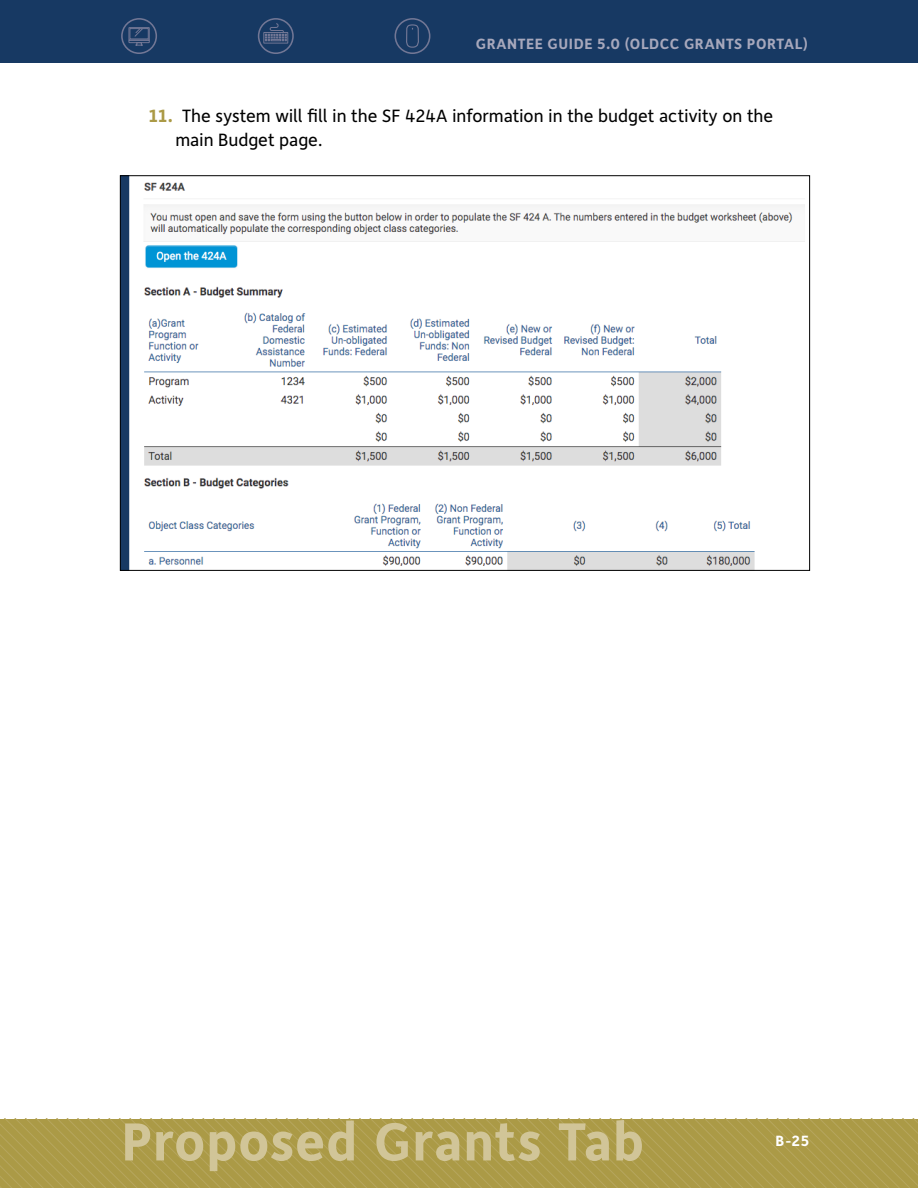
<style>
.page{position:relative;width:918px;height:1188px;background:#fff}
.page>*{position:absolute;margin:0;border:0;box-sizing:border-box;transform-origin:0 0}
.t1{font:700 54px "Depot";letter-spacing:.02em;color:#d1c598}
.t2{font:18px/24px "Depot";color:#000}
.t3{font:700 15px "Depot";letter-spacing:.04em;color:#a7a8bc}
.t4{font:700 15px "Depot";color:#fff}
.s1{font-weight:700;color:#ab9a46}
</style>
<div class="page">
<svg style="left:0;top:1119px;width:918px;height:69px;background:#ac9b49"></svg>
<div style="left:0;top:0;width:918px;height:63px;background:#173963"></div>
<div style="left:121px;top:18px;width:36px;height:36px;border:2px solid #727795;border-radius:50%"></div>
<svg style="left:128px;top:27px;width:22px;height:19px"></svg>
<div style="left:258px;top:18px;width:36px;height:36px;border:2px solid #727795;border-radius:50%"></div>
<div style="left:263px;top:32px;width:25px;height:12px;border:1px solid #727795"></div>
<svg style="left:265px;top:23px;width:22px;height:19px"></svg>
<div style="left:395px;top:18px;width:35px;height:36px;border:2px solid #727795;border-radius:50%"></div>
<svg style="left:406px;top:24px;width:13px;height:24px"></svg>
<img style="left:122px;top:177px;width:683px;height:392px">
<p class="t3" style="left:476px;top:34px;width:334px">GRANTEE GUIDE 5.0 (OLDCC GRANTS PORTAL)</p>
<p class="t2" style="left:176px;top:103px;width:599px;text-indent:-27px"><span class="s1">11.</span> The system will fill in the SF 424A information in the budget activity on the main Budget page.</p>
<h1 class="t1" style="left:122px;top:1107px;width:524px">Proposed Grants Tab</h1>
<p class="t4" style="left:776px;top:1131px;width:36px">B-25</p>
</div>
